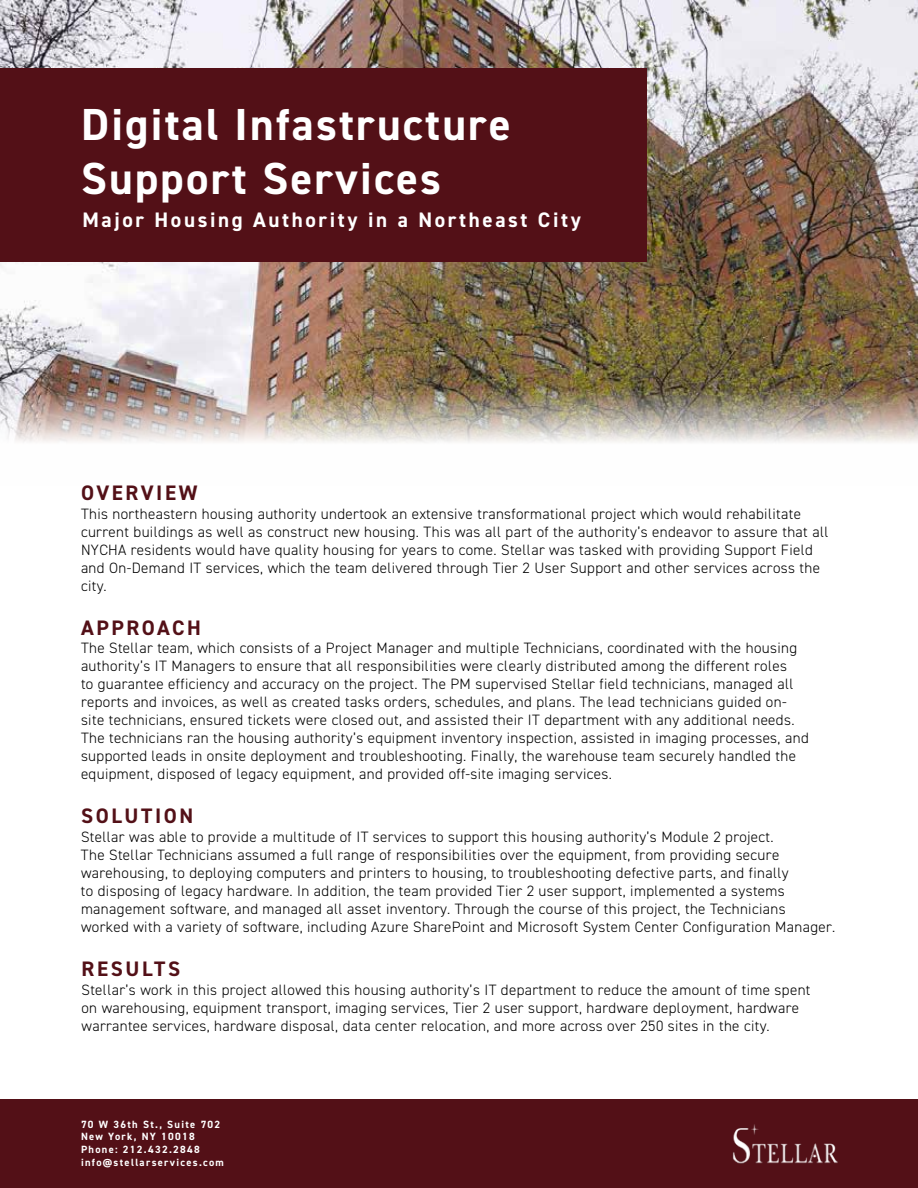
<style>
.page{position:relative;width:918px;height:1188px;background:#fff}
.page>*{position:absolute;margin:0;border:0;box-sizing:border-box;transform-origin:0 0}
.t1{font:700 45px/54px "DIN2014";letter-spacing:.05em;color:#fff}
.t2{font:700 21px "DIN2014";letter-spacing:.125em;color:#fff}
.t3{font:700 21px "DIN2014";letter-spacing:.125em;color:#531017}
.t4{font:300 15px/18px "DIN2014";letter-spacing:.025em;color:#000}
.t5{font:700 10.5px/12.6px "DIN2014";letter-spacing:.125em;color:#fff}
</style>
<div class="page">
<img style="left:0;top:0;width:918px;height:443px">
<div style="left:0;top:1100px;width:918px;height:88px;background:#531017"></div>
<div style="left:0;top:68px;width:647px;height:194px;background:#531017"></div>
<img style="left:732px;top:1124px;width:106px;height:40px">
<h1 class="t1" style="left:81px;top:97px;width:431px">Digital Infastructure<br>Support Services</h1>
<h2 class="t2" style="left:82px;top:206px;width:500px">Major Housing Authority in a Northeast City</h2>
<h2 class="t3" style="left:81px;top:479px;width:118px">OVERVIEW</h2>
<p class="t4" style="left:81px;top:505px;width:749px">This northeastern housing authority undertook an extensive transformational project which would rehabilitate current buildings as well as construct new housing. This was all part of the authority’s endeavor to assure that all NYCHA residents would have quality housing for years to come. Stellar was tasked with providing Support Field and On-Demand IT services, which the team delivered through Tier 2 User Support and other services across the city.</p>
<h2 class="t3" style="left:81px;top:614px;width:122px">APPROACH</h2>
<p class="t4" style="left:81px;top:639px;width:729px">The Stellar team, which consists of a Project Manager and multiple Technicians, coordinated with the housing authority’s IT Managers to ensure that all responsibilities were clearly distributed among the different roles<br>to guarantee efficiency and accuracy on the project. The PM supervised Stellar field technicians, managed all reports and invoices, as well as created tasks orders, schedules, and plans. The lead technicians guided on&shy;site technicians, ensured tickets were closed out, and assisted their IT department with any additional needs.<br>The technicians ran the housing authority’s equipment inventory inspection, assisted in imaging processes, and supported leads in onsite deployment and troubleshooting. Finally, the warehouse team securely handled the equipment, disposed of legacy equipment, and provided off-site imaging services.</p>
<h2 class="t3" style="left:81px;top:802px;width:114px">SOLUTION</h2>
<p class="t4" style="left:81px;top:828px;width:756px">Stellar was able to provide a multitude of IT services to support this housing authority’s Module 2 project.<br>The Stellar Technicians assumed a full range of responsibilities over the equipment, from providing secure warehousing, to deploying computers and printers to housing, to troubleshooting defective parts, and finally<br>to disposing of legacy hardware. In addition, the team provided Tier 2 user support, implemented a systems management software, and managed all asset inventory. Through the course of this project, the Technicians worked with a variety of software, including Azure SharePoint and Microsoft System Center Configuration Manager.</p>
<h2 class="t3" style="left:81px;top:955px;width:100px">RESULTS</h2>
<p class="t4" style="left:81px;top:981px;width:731px">Stellar’s work in this project allowed this housing authority’s IT department to reduce the amount of time spent on warehousing, equipment transport, imaging services, Tier 2 user support, hardware deployment, hardware warrantee services, hardware disposal, data center relocation, and more across over 250 sites in the city.</p>
<p class="t5" style="left:81px;top:1118px;width:144px">70 W 36th St., Suite 702<br>New York, NY 10018<br>Phone: 212.432.2848 info@stellarservices.com</p>
</div>
